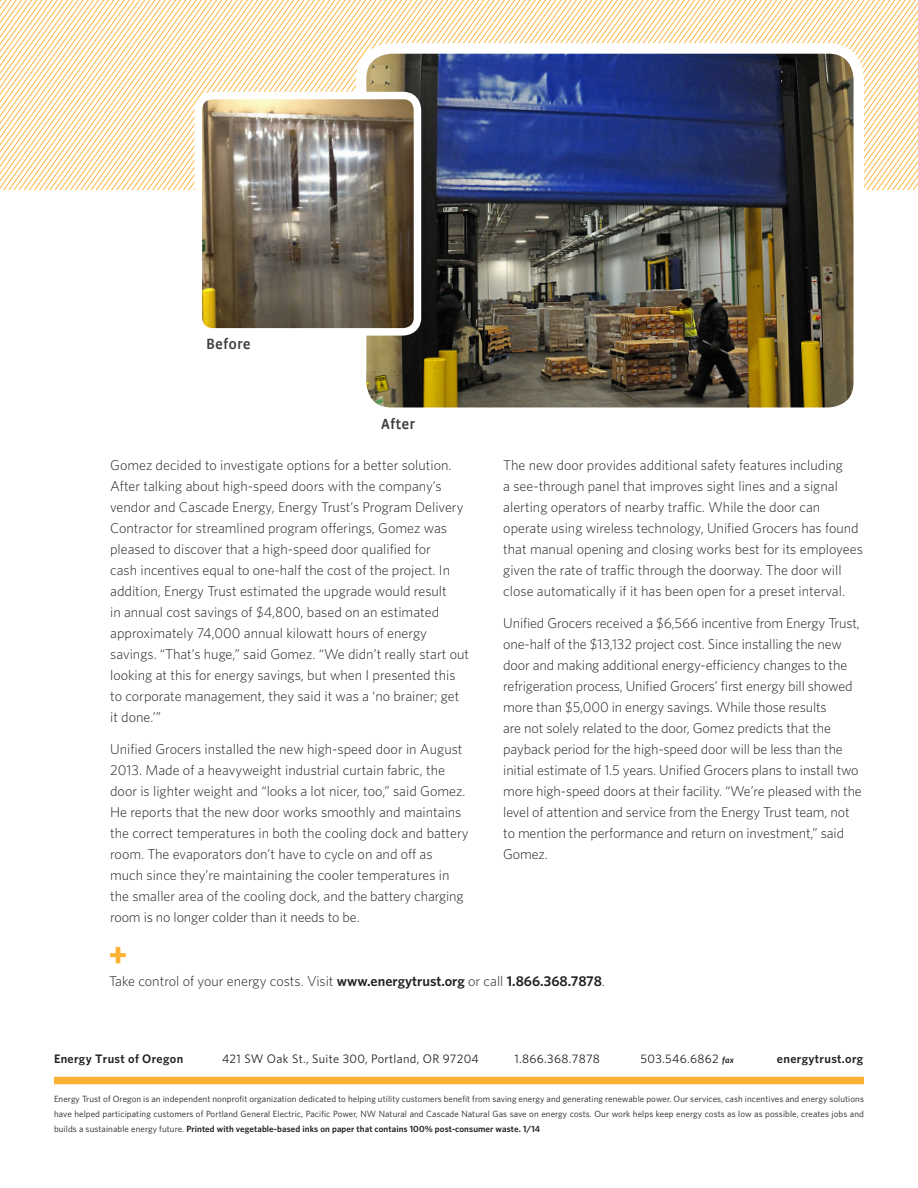
<style>
.page{position:relative;width:918px;height:1188px;background:#fff}
.page>*{position:absolute;margin:0;border:0;box-sizing:border-box;transform-origin:0 0}
.t1{font:900 36px "Vista Sans";color:#fbb133}
.body___call_to_actio{font:15px "Vista Sans Med";color:#3e3e3f}
.body___bulleted_list{font:300 14.25px/21px "Whitney";color:#231f20}
.body{font:300 14.25px "Whitney";color:#231f20}
.t2{font:12.3px "Whitney";letter-spacing:.025em;color:#231f20}
.t3{font:600 12.3px "Whitney";letter-spacing:.025em;color:#231f20}
.fine_print{font:9px/15px "Whitney";letter-spacing:.01em;color:#231f20;text-align:justify}
.s1{font-weight:600}
.s2{font-weight:600;font-style:italic;font-size:9px}
</style>
<div class="page">
<img style="left:0;top:0;width:918px;height:190px">
<div style="left:54px;top:1077px;width:810px;height:7px;background:#fbb133"></div>
<img style="left:363px;top:48px;width:496px;height:359px">
<div style="left:356px;top:43px;width:508px;height:375px;border:10px solid #fff;border-radius:30px"></div>
<img style="left:198px;top:96px;width:214px;height:231px">
<div style="left:195px;top:92px;width:226px;height:244px;border:8px solid #fff;border-radius:14px"></div>
<p class="body___call_to_actio" style="left:206px;top:336px;width:46px">Before</p>
<p class="body___call_to_actio" style="left:381px;top:417px;width:36px">After</p>
<p class="body___bulleted_list" style="left:110px;top:455px;width:361px">Gomez decided to investigate options for a better solution.<br>After talking about high-speed doors with the company’s vendor and Cascade Energy, Energy Trust’s Program Delivery Contractor for streamlined program offerings, Gomez was pleased to discover that a high-speed door qualified for<br>cash incentives equal to one-half the cost of the project. In addition, Energy Trust estimated the upgrade would result<br>in annual cost savings of $4,800, based on an estimated approximately 74,000 annual kilowatt hours of energy savings. “That’s huge,” said Gomez. “We didn’t really start out looking at this for energy savings, but when I presented this to corporate management, they said it was a ‘no brainer; get it done.’”</p>
<p class="body___bulleted_list" style="left:110px;top:739px;width:360px">Unified Grocers installed the new high-speed door in August 2013. Made of a heavyweight industrial curtain fabric, the door is lighter weight and “looks a lot nicer, too,” said Gomez.<br>He reports that the new door works smoothly and maintains the correct temperatures in both the cooling dock and battery room. The evaporators don’t have to cycle on and off as much since they’re maintaining the cooler temperatures in the smaller area of the cooling dock, and the battery charging room is no longer colder than it needs to be.</p>
<p class="body___bulleted_list" style="left:503px;top:455px;width:361px">The new door provides additional safety features including<br>a see-through panel that improves sight lines and a signal alerting operators of nearby traffic. While the door can operate using wireless technology, Unified Grocers has found that manual opening and closing works best for its employees given the rate of traffic through the doorway. The door will close automatically if it has been open for a preset interval.</p>
<p class="body___bulleted_list" style="left:503px;top:613px;width:360px">Unified Grocers received a $6,566 incentive from Energy Trust, one-half of the $13,132 project cost. Since installing the new door and making additional energy-efficiency changes to the refrigeration process, Unified Grocers’ first energy bill showed more than $5,000 in energy savings. While those results<br>are not solely related to the door, Gomez predicts that the payback period for the high-speed door will be less than the initial estimate of 1.5 years. Unified Grocers plans to install two more high-speed doors at their facility. “We’re pleased with the level of attention and service from the Energy Trust team, not to mention the performance and return on investment,” said Gomez.</p>
<p class="t1" style="left:109px;top:934px;width:19px">+</p>
<p class="body" style="left:109px;top:972px;width:497px">Take control of your energy costs. Visit <span class="s1">www.energytrust.org</span> or call <span class="s1">1.866.368.7878</span>.</p>
<p class="t3" style="left:54px;top:1051px;width:131px">Energy Trust of Oregon</p>
<p class="t2" style="left:222px;top:1051px;width:258px">421 SW Oak St., Suite 300, Portland, OR 97204</p>
<p class="t2" style="left:514px;top:1051px;width:87px">1.866.368.7878</p>
<p class="t2" style="left:640px;top:1051px;width:95px">503.546.6862 <span class="s2">fax</span></p>
<p class="t3" style="left:777px;top:1051px;width:88px">energytrust.org</p>
<p class="fine_print" style="left:54px;top:1092px;width:812px">Energy Trust of Oregon is an independent nonprofit organization dedicated to helping utility customers benefit from saving energy and generating renewable power. Our services, cash incentives and energy solutions have helped participating customers of Portland General Electric, Pacific Power, NW Natural and Cascade Natural Gas save on energy costs. Our work helps keep energy costs as low as possible, creates jobs and builds a sustainable energy future. <span class="s1">Printed with vegetable-based inks on paper that contains 100% post-consumer waste. 1/14</span></p>
</div>
